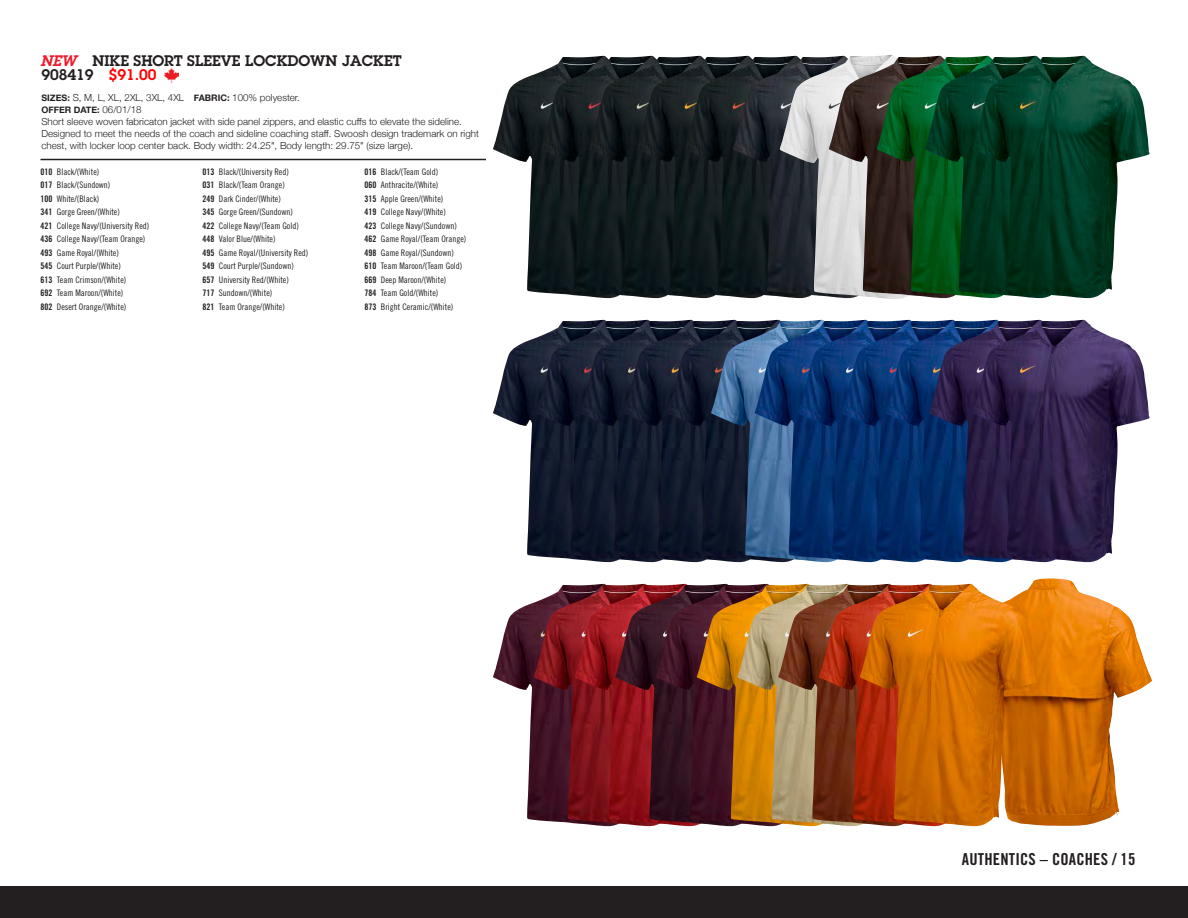
<style>
.page{position:relative;width:1188px;height:918px;background:#fff}
.page>*{position:absolute;margin:0;border:0;box-sizing:border-box;transform-origin:0 0}
.t1{font:16.5px "Trade Gothic Bold Cond Twenty";letter-spacing:.01em;color:#231f20}
.BODY_COPY{font:600 15px/13.8px "Lubalin Graph";color:#231f20}
.BODY_COPY-2{font:300 9.75px/12px "Helvetica Neue";color:#231f20}
.Color_Code_Color_Nam{font:9px "Trade Gothic Cond Eighteen";color:#231f20}
.BODY_COPY-3{font:700 9px "Helvetica Neue";color:#231f20}
.s1{font-style:italic;color:#ee1b2c}
.s2{color:#f00}
.s3{font-weight:700;font-size:9px}
.s4{font-weight:300;font-size:9.75px}
.s5{font-family:"Trade Gothic Bold Cond Twenty"}
</style>
<div class="page">
<div style="left:0;top:886px;width:1188px;height:32px;background:#231f20"></div>
<img style="left:970px;top:578px;width:182px;height:248px">
<hr style="left:40px;top:159px;width:446px;height:1px;background:#231f20">
<img style="left:493px;top:71px;width:48px;height:222px">
<img style="left:541px;top:57px;width:48px;height:240px">
<img style="left:589px;top:56px;width:48px;height:242px">
<img style="left:637px;top:56px;width:48px;height:242px">
<img style="left:685px;top:56px;width:48px;height:242px">
<img style="left:733px;top:56px;width:47px;height:242px">
<img style="left:780px;top:55px;width:166px;height:244px">
<img style="left:829px;top:56px;width:48px;height:242px">
<img style="left:877px;top:56px;width:48px;height:242px">
<img style="left:925px;top:56px;width:48px;height:242px">
<img style="left:973px;top:56px;width:177px;height:242px">
<img style="left:493px;top:337px;width:44px;height:220px">
<img style="left:537px;top:321px;width:43px;height:239px">
<img style="left:580px;top:320px;width:44px;height:242px">
<img style="left:624px;top:320px;width:43px;height:242px">
<img style="left:667px;top:320px;width:44px;height:242px">
<img style="left:711px;top:320px;width:44px;height:242px">
<img style="left:755px;top:320px;width:43px;height:242px">
<img style="left:798px;top:320px;width:44px;height:242px">
<img style="left:842px;top:320px;width:43px;height:242px">
<img style="left:885px;top:320px;width:44px;height:242px">
<img style="left:929px;top:320px;width:44px;height:242px">
<img style="left:973px;top:320px;width:177px;height:242px">
<img style="left:493px;top:602px;width:41px;height:218px">
<img style="left:534px;top:585px;width:41px;height:239px">
<img style="left:575px;top:584px;width:40px;height:242px">
<img style="left:615px;top:584px;width:41px;height:242px">
<img style="left:656px;top:584px;width:41px;height:242px">
<img style="left:697px;top:584px;width:41px;height:242px">
<img style="left:738px;top:584px;width:40px;height:242px">
<img style="left:778px;top:584px;width:41px;height:242px">
<img style="left:819px;top:584px;width:41px;height:242px">
<img style="left:860px;top:584px;width:177px;height:242px">
<img style="left:165px;top:68px;width:14px;height:15px">
<p class="BODY_COPY" style="left:40px;top:53px;width:363px"><span class="s1">NEW</span> NIKE SHORT SLEEVE LOCKDOWN JACKET<br>908419 <span class="s2">$91.00</span></p>
<p class="BODY_COPY-2" style="left:41px;top:91px;width:260px"><span class="s3">SIZES:</span> S, M, L, XL, 2XL, 3XL, 4XL <span class="s3">FABRIC:</span> 100% polyester.</p>
<p class="BODY_COPY-3" style="left:41px;top:103px;width:102px">OFFER DATE: <span class="s4">06/01/18</span></p>
<p class="BODY_COPY-2" style="left:41px;top:115px;width:439px">Short sleeve woven fabricaton jacket with side panel zippers, and elastic cuffs to elevate the sideline.<br>Designed to meet the needs of the coach and sideline coaching staff. Swoosh design trademark on right chest, with locker loop center back. Body width: 24.25", Body length: 29.75" (size large).</p>
<p class="Color_Code_Color_Nam" style="left:40px;top:166px;width:60px"><span class="s5">010</span> Black/(White)</p>
<p class="Color_Code_Color_Nam" style="left:202px;top:166px;width:88px"><span class="s5">013</span> Black/(University Red)</p>
<p class="Color_Code_Color_Nam" style="left:364px;top:166px;width:75px"><span class="s5">016</span> Black/(Team Gold)</p>
<p class="Color_Code_Color_Nam" style="left:40px;top:179px;width:71px"><span class="s5">017</span> Black/(Sundown)</p>
<p class="Color_Code_Color_Nam" style="left:202px;top:179px;width:84px"><span class="s5">031</span> Black/(Team Orange)</p>
<p class="Color_Code_Color_Nam" style="left:364px;top:179px;width:75px"><span class="s5">060</span> Anthracite/(White)</p>
<p class="Color_Code_Color_Nam" style="left:40px;top:193px;width:60px"><span class="s5">100</span> White/(Black)</p>
<p class="Color_Code_Color_Nam" style="left:202px;top:193px;width:80px"><span class="s5">249</span> Dark Cinder/(White)</p>
<p class="Color_Code_Color_Nam" style="left:364px;top:193px;width:80px"><span class="s5">315</span> Apple Green/(White)</p>
<p class="Color_Code_Color_Nam" style="left:40px;top:206px;width:81px"><span class="s5">341</span> Gorge Green/(White)</p>
<p class="Color_Code_Color_Nam" style="left:202px;top:206px;width:92px"><span class="s5">345</span> Gorge Green/(Sundown)</p>
<p class="Color_Code_Color_Nam" style="left:364px;top:206px;width:83px"><span class="s5">419</span> College Navy/(White)</p>
<p class="Color_Code_Color_Nam" style="left:40px;top:220px;width:110px"><span class="s5">421</span> College Navy/(University Red)</p>
<p class="Color_Code_Color_Nam" style="left:202px;top:220px;width:98px"><span class="s5">422</span> College Navy/(Team Gold)</p>
<p class="Color_Code_Color_Nam" style="left:364px;top:220px;width:94px"><span class="s5">423</span> College Navy/(Sundown)</p>
<p class="Color_Code_Color_Nam" style="left:40px;top:233px;width:106px"><span class="s5">436</span> College Navy/(Team Orange)</p>
<p class="Color_Code_Color_Nam" style="left:202px;top:233px;width:75px"><span class="s5">448</span> Valor Blue/(White)</p>
<p class="Color_Code_Color_Nam" style="left:364px;top:233px;width:103px"><span class="s5">462</span> Game Royal/(Team Orange)</p>
<p class="Color_Code_Color_Nam" style="left:40px;top:247px;width:80px"><span class="s5">493</span> Game Royal/(White)</p>
<p class="Color_Code_Color_Nam" style="left:202px;top:247px;width:107px"><span class="s5">495</span> Game Royal/(University Red)</p>
<p class="Color_Code_Color_Nam" style="left:364px;top:247px;width:91px"><span class="s5">498</span> Game Royal/(Sundown)</p>
<p class="Color_Code_Color_Nam" style="left:40px;top:260px;width:82px"><span class="s5">545</span> Court Purple/(White)</p>
<p class="Color_Code_Color_Nam" style="left:202px;top:260px;width:93px"><span class="s5">549</span> Court Purple/(Sundown)</p>
<p class="Color_Code_Color_Nam" style="left:364px;top:260px;width:99px"><span class="s5">610</span> Team Maroon/(Team Gold)</p>
<p class="Color_Code_Color_Nam" style="left:40px;top:274px;width:87px"><span class="s5">613</span> Team Crimson/(White)</p>
<p class="Color_Code_Color_Nam" style="left:202px;top:274px;width:88px"><span class="s5">657</span> University Red/(White)</p>
<p class="Color_Code_Color_Nam" style="left:364px;top:274px;width:83px"><span class="s5">669</span> Deep Maroon/(White)</p>
<p class="Color_Code_Color_Nam" style="left:40px;top:287px;width:84px"><span class="s5">692</span> Team Maroon/(White)</p>
<p class="Color_Code_Color_Nam" style="left:202px;top:287px;width:71px"><span class="s5">717</span> Sundown/(White)</p>
<p class="Color_Code_Color_Nam" style="left:364px;top:287px;width:75px"><span class="s5">784</span> Team Gold/(White)</p>
<p class="Color_Code_Color_Nam" style="left:40px;top:301px;width:87px"><span class="s5">802</span> Desert Orange/(White)</p>
<p class="Color_Code_Color_Nam" style="left:202px;top:301px;width:84px"><span class="s5">821</span> Team Orange/(White)</p>
<p class="Color_Code_Color_Nam" style="left:364px;top:301px;width:90px"><span class="s5">873</span> Bright Ceramic/(White)</p>
<h1 class="t1" style="left:962px;top:849px;width:175px">AUTHENTICS – COACHES / 15</h1>
</div>
